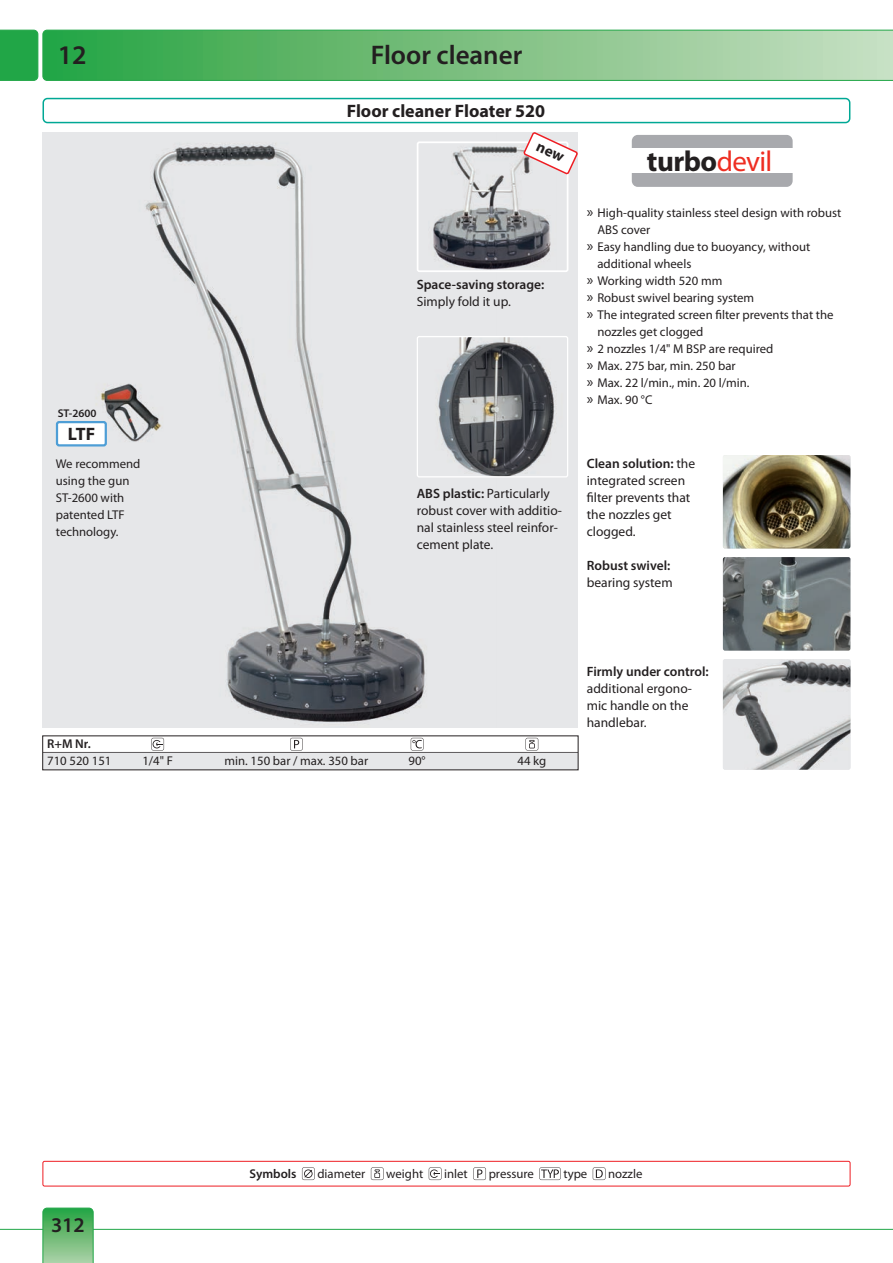
<style>
.page{position:relative;width:893px;height:1263px;background:#fff}
.page>*{position:absolute;margin:0;border:0;box-sizing:border-box;transform-origin:0 0}
.t1{font:700 28.95px "Myriad Pro";letter-spacing:-.015em;color:#231f20}
.t2{font:600 27px "Myriad Pro";color:#231f20}
.t3{font:600 21px "Myriad Pro";color:#231f20}
.t4{font:700 18px "Myriad Pro";color:#231f20}
.t5{font:13.5px/17px "Myriad Pro";color:#231f20}
.t6{font:600 13.5px "Myriad Pro";color:#231f20}
.t7{font:12.75px/17px "Myriad Pro";color:#231f20}
.t8{font:600 12.75px "Myriad Pro";color:#231f20}
.t9{font:600 11.25px "Myriad Pro";color:#231f20}
.s1{font-weight:600}
.s2{font-weight:400;color:#ee2e22}
.s3{font-size:15.75px}
</style>
<div class="page">
<hr style="left:0;top:1229px;width:893px;height:1px;background:#21a647">
<svg style="left:43px;top:1208px;width:51px;height:55px"></svg>
<svg style="left:0;top:30px;width:893px;height:51px"></svg>
<div style="left:43px;top:132px;width:535px;height:595px;background:#e6e7e9"></div>
<img style="left:145px;top:143px;width:352px;height:579px">
<div style="left:418px;top:142px;width:150px;height:129px;background:#e6e7e9;border-radius:2px"></div>
<img style="left:433px;top:146px;width:118px;height:123px">
<div style="left:417px;top:141px;width:151px;height:131px;border:2px solid #fff;border-radius:2px"></div>
<img style="left:424px;top:338px;width:144px;height:139px">
<div style="left:417px;top:336px;width:151px;height:141px;border:1px solid #fff;border-radius:2px"></div>
<svg style="left:631px;top:135px;width:162px;height:52px"></svg>
<div style="left:630px;top:149px;width:164px;height:24px;background:#fff"></div>
<img style="left:84px;top:374px;width:79px;height:77px">
<div style="left:57px;top:422px;width:49px;height:23px;background:#fff;border-radius:2px"></div>
<div style="left:56px;top:421px;width:51px;height:25px;border:2px solid #4e9ed6;border-radius:2px"></div>
<img style="left:723px;top:455px;width:127px;height:93px;border-radius:2px">
<img style="left:723px;top:557px;width:127px;height:94px;border-radius:2px">
<img style="left:723px;top:659px;width:127px;height:111px;border-radius:2px">
<svg style="left:302px;top:1167px;width:13px;height:13px"></svg>
<svg style="left:371px;top:1167px;width:13px;height:13px"></svg>
<svg style="left:429px;top:1167px;width:12px;height:13px"></svg>
<svg style="left:473px;top:1167px;width:13px;height:13px"></svg>
<svg style="left:539px;top:1167px;width:22px;height:13px"></svg>
<svg style="left:593px;top:1167px;width:12px;height:13px"></svg>
<div style="left:43px;top:1161px;width:807px;height:25px;border:1px solid #ee1d23;border-radius:2px"></div>
<div style="left:43px;top:98px;width:807px;height:25px;border:2px solid #00a895;border-radius:4px"></div>
<hr style="left:43px;top:752px;width:535px;height:1px;background:#231f20">
<div style="left:43px;top:753px;width:535px;height:17px;background:#e6e7e9"></div>
<svg style="left:151px;top:738px;width:13px;height:12px"></svg>
<svg style="left:290px;top:738px;width:13px;height:12px"></svg>
<svg style="left:411px;top:738px;width:12px;height:12px"></svg>
<svg style="left:526px;top:738px;width:12px;height:12px"></svg>
<svg style="left:522px;top:132px;width:56px;height:44px"></svg>
<h2 class="t2" style="left:58px;top:45px;width:30px">12</h2>
<p class="t9" style="left:58px;top:409px;width:40px">ST-2600</p>
<h3 class="t4" style="left:68px;top:427px;width:29px">LTF</h3>
<p class="t7" style="left:56px;top:456px;width:86px">We recommend using the gun<br>ST-2600 with patented LTF technology.</p>
<h2 class="t2" style="left:371px;top:45px;width:153px">Floor cleaner</h2>
<h3 class="t4" style="left:347px;top:104px;width:200px">Floor cleaner Floater 520</h3>
<p class="t6" style="left:417px;top:279px;width:129px">Space-saving storage:</p>
<p class="t5" style="left:417px;top:294px;width:96px">Simply fold it up.</p>
<p class="t5" style="left:417px;top:486px;width:147px"><span class="s1">ABS plastic:</span> Particularly robust cover with additio&shy;nal stainless steel reinfor&shy;cement plate.</p>
<h1 class="t1" style="left:647px;top:144px;width:127px">turbo<span class="s2">devil</span></h1>
<p class="t7" style="left:587px;top:205px;width:256px"><span class="s3">»</span> High-quality stainless steel design with robust</p>
<p class="t7" style="left:597px;top:222px;width:54px">ABS cover</p>
<p class="t7" style="left:587px;top:239px;width:225px"><span class="s3">»</span> Easy handling due to buoyancy, without</p>
<p class="t7" style="left:597px;top:256px;width:95px">additional wheels</p>
<p class="t7" style="left:587px;top:273px;width:137px"><span class="s3">»</span> Working width 520 mm</p>
<p class="t7" style="left:587px;top:290px;width:169px"><span class="s3">»</span> Robust swivel bearing system</p>
<p class="t7" style="left:587px;top:307px;width:248px"><span class="s3">»</span> The integrated screen filter prevents that the</p>
<p class="t7" style="left:597px;top:324px;width:108px">nozzles get clogged</p>
<p class="t7" style="left:587px;top:341px;width:188px"><span class="s3">»</span> 2 nozzles 1/4" M BSP are required</p>
<p class="t7" style="left:587px;top:358px;width:150px"><span class="s3">»</span> Max. 275 bar, min. 250 bar</p>
<p class="t7" style="left:587px;top:375px;width:164px"><span class="s3">»</span> Max. 22 l/min., min. 20 l/min.</p>
<p class="t7" style="left:587px;top:392px;width:67px"><span class="s3">»</span> Max. 90 °C</p>
<p class="t5" style="left:587px;top:456px;width:110px"><span class="s1">Clean solution:</span> the integrated screen filter prevents that the nozzles get clogged.</p>
<p class="t6" style="left:587px;top:560px;width:85px">Robust swivel:</p>
<p class="t5" style="left:587px;top:575px;width:87px">bearing system</p>
<p class="t8" style="left:47px;top:739px;width:45px">R+M Nr.</p>
<p class="t7" style="left:47px;top:754px;width:66px">710 520 151</p>
<p class="t7" style="left:142px;top:754px;width:32px">1/4" F</p>
<p class="t7" style="left:225px;top:754px;width:145px">min. 150 bar / max. 350 bar</p>
<p class="t7" style="left:408px;top:754px;width:19px">90°</p>
<p class="t7" style="left:517px;top:754px;width:30px">44 kg</p>
<p class="t6" style="left:587px;top:666px;width:124px">Firmly under control:</p>
<p class="t5" style="left:587px;top:681px;width:107px">additional ergono&shy;mic handle on the handlebar.</p>
<h3 class="t3" style="left:51px;top:1217px;width:35px">312</h3>
<p class="t8" style="left:250px;top:1169px;width:48px">Symbols</p>
<p class="t7" style="left:317px;top:1166px;width:50px">diameter</p>
<p class="t7" style="left:386px;top:1166px;width:39px">weight</p>
<p class="t7" style="left:444px;top:1166px;width:25px">inlet</p>
<p class="t7" style="left:489px;top:1166px;width:47px">pressure</p>
<p class="t7" style="left:563px;top:1166px;width:25px">type</p>
<p class="t7" style="left:608px;top:1166px;width:36px">nozzle</p>
</div>
